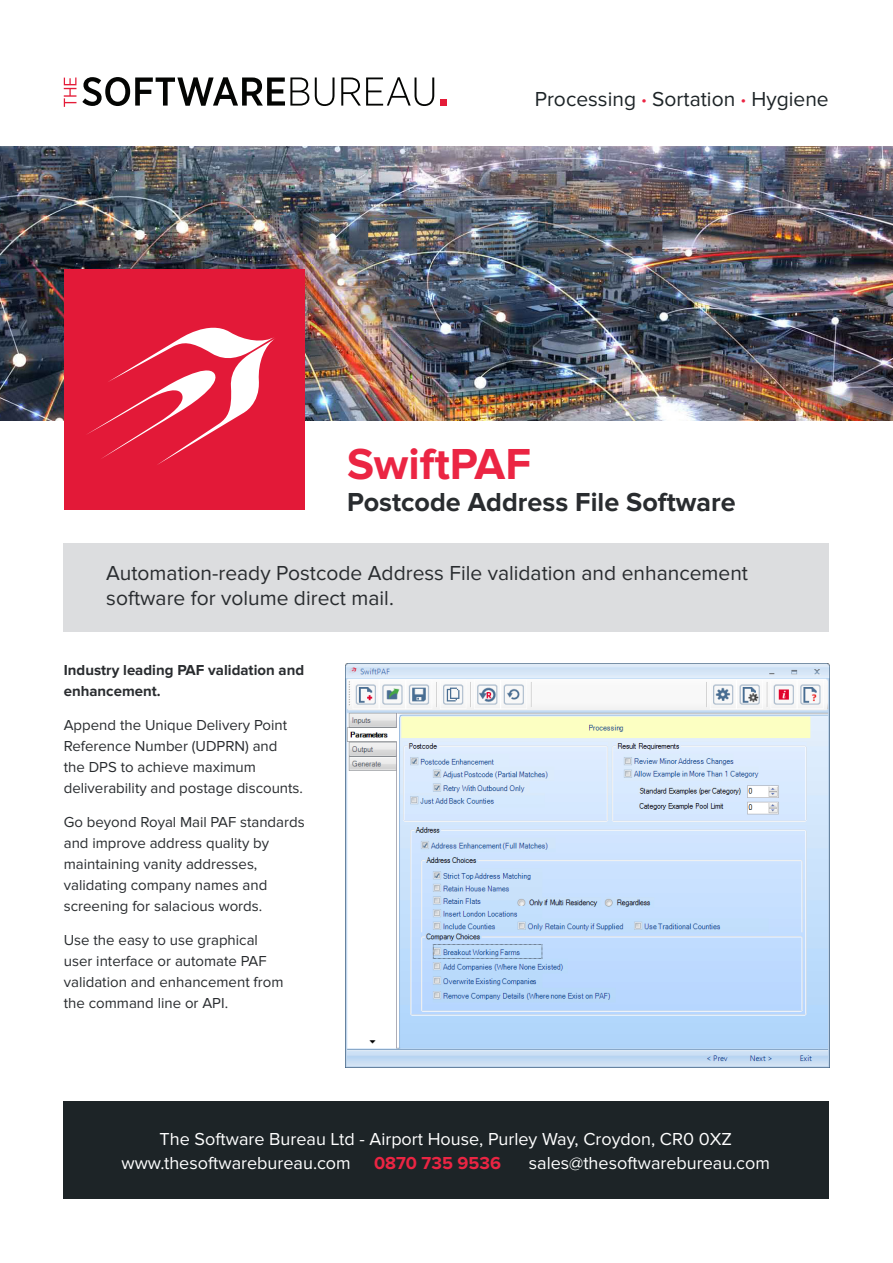
<style>
.page{position:relative;width:893px;height:1263px;background:#fff}
.page>*{position:absolute;margin:0;border:0;box-sizing:border-box;transform-origin:0 0}
.t1{font:700 45px "Proxima Nova";color:#eb2543}
.t2{font:700 27px "Proxima Nova";color:#292c2f}
.t3{font:21px/25.2px "Proxima Nova";color:#292c2f}
.t4{font:21px "Proxima Nova";color:#1d2427}
.t5{font:18px "Proxima Nova";color:#fff}
.t6{font:700 18px "Proxima Nova";color:#eb2543}
.t7{font:15px/21px "Proxima Nova";color:#292c2f}
.t8{font:700 15px/21px "Proxima Nova";color:#292c2f}
.s1{font-weight:700;color:#eb2543}
</style>
<div class="page">
<div style="left:64px;top:543px;width:765px;height:88px;background:#dcdddf"></div>
<svg style="left:82px;top:77px;width:227px;height:29px"></svg>
<svg style="left:315px;top:77px;width:19px;height:29px"></svg>
<svg style="left:341px;top:77px;width:93px;height:29px"></svg>
<svg style="left:64px;top:78px;width:12px;height:28px"></svg>
<svg style="left:440px;top:99px;width:6px;height:6px"></svg>
<img style="left:0;top:147px;width:893px;height:274px">
<div style="left:64px;top:269px;width:241px;height:241px;background:#e31938"></div>
<svg style="left:87px;top:327px;width:187px;height:138px"></svg>
<img style="left:346px;top:663px;width:483px;height:405px">
<div style="left:64px;top:1101px;width:765px;height:98px;background:#1d2427"></div>
<p class="t4" style="left:535px;top:87px;width:295px">Processing <span class="s1">·</span> Sortation <span class="s1">·</span> Hygiene</p>
<p class="t1" style="left:347px;top:438px;width:185px">SwiftPAF</p>
<p class="t2" style="left:347px;top:487px;width:390px">Postcode Address File Software</p>
<p class="t3" style="left:106px;top:561px;width:643px">Automation-ready Postcode Address File validation and enhancement software for volume direct mail.</p>
<p class="t8" style="left:64px;top:660px;width:242px">Industry leading PAF validation and enhancement.</p>
<p class="t7" style="left:64px;top:715px;width:241px">Append the Unique Delivery Point<br>Reference Number (UDPRN) and<br>the DPS to achieve maximum deliverability and postage discounts.</p>
<p class="t7" style="left:64px;top:811px;width:242px">Go beyond Royal Mail PAF standards and improve address quality by maintaining vanity addresses, validating company names and screening for salacious words.</p>
<p class="t7" style="left:64px;top:929px;width:221px">Use the easy to use graphical user interface or automate PAF validation and enhancement from the command line or API.</p>
<p class="t5" style="left:160px;top:1129px;width:574px">The Software Bureau Ltd - Airport House, Purley Way, Croydon, CR0 0XZ</p>
<p class="t5" style="left:121px;top:1153px;width:231px">www.thesoftwarebureau.com</p>
<p class="t6" style="left:374px;top:1153px;width:128px">0870 735 9536</p>
<p class="t5" style="left:529px;top:1153px;width:243px">sales@thesoftwarebureau.com</p>
</div>
